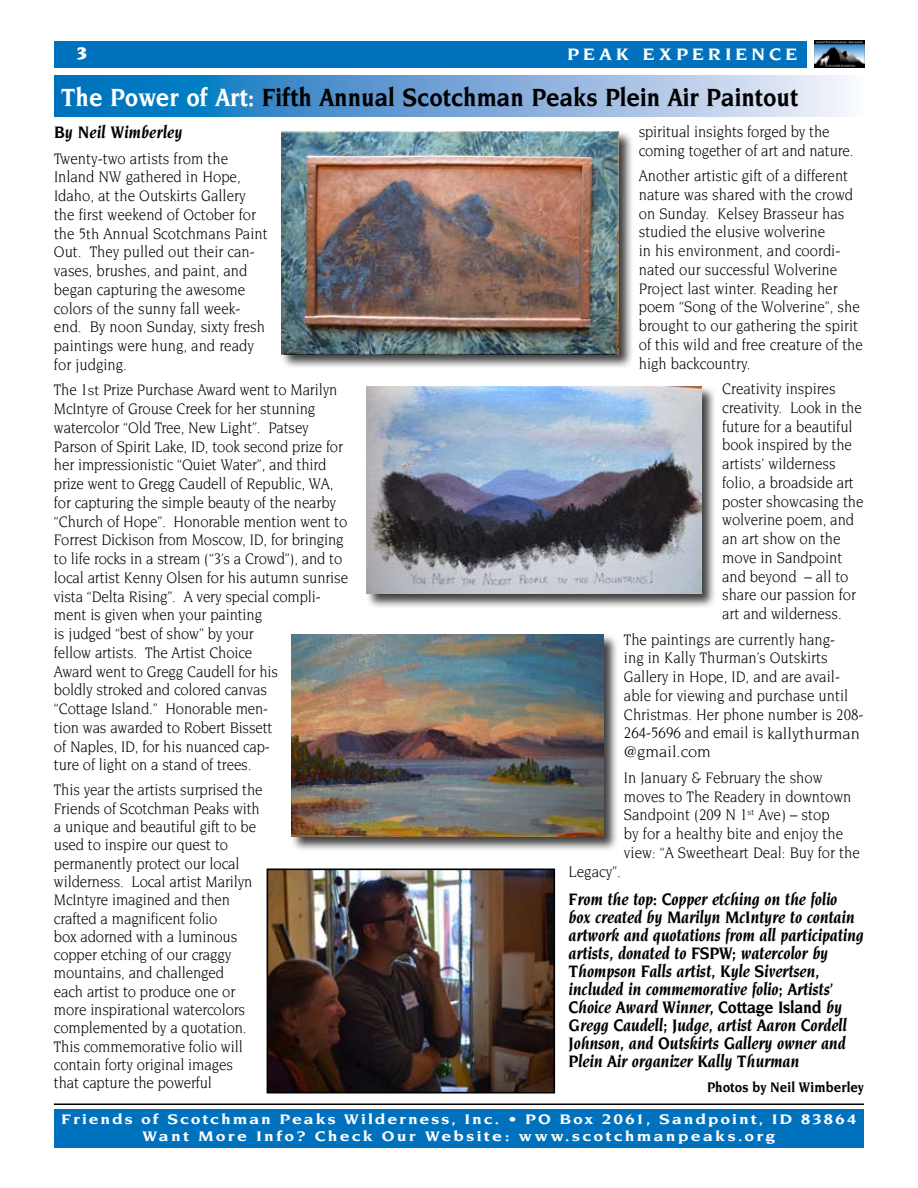
<style>
.page{position:relative;width:918px;height:1188px;background:#fff}
.page>*{position:absolute;margin:0;border:0;box-sizing:border-box;transform-origin:0 0}
.t1{font:700 27px "Novarese";color:#000;scale:.9 1}
.t2{font:italic 700 18px/18px "Novarese";letter-spacing:-.015em;color:#000;scale:.9 1}
.t3{font:700 18px "Novarese";letter-spacing:.195em;color:#fff;scale:1.1 1}
.t4{font:900 18px "Novarese";color:#fff}
.t5{font:16.5px/18.8px "Novarese";letter-spacing:-.01em;color:#000;scale:.9 1}
.t6{font:700 15px/16.5px "Novarese";letter-spacing:.115em;color:#fff;text-align:center;scale:1.18 1}
.t7{font:700 15px "Novarese";letter-spacing:.005em;color:#000;scale:.9 1}
.s1{color:#fff}
.s2{font-size:15px}
.s3{font-style:normal}
</style>
<div class="page">
<div style="left:54px;top:41px;width:752px;height:27px;background:#0071bc"></div>
<img style="left:814px;top:41px;width:50px;height:27px">
<hr style="left:54px;top:1103px;width:810px;height:2px;background:#000">
<div style="left:54px;top:1109px;width:810px;height:39px;background:#0071bc"></div>
<svg style="left:54px;top:76px;width:795px;height:40px;background:#6fa7d7"></svg>
<div style="left:280px;top:130px;width:353px;height:239px;background:#000;opacity:.75"></div>
<img style="left:282px;top:132px;width:337px;height:222px">
<div style="left:365px;top:385px;width:352px;height:224px;background:#000;opacity:.75"></div>
<img style="left:367px;top:387px;width:335px;height:207px">
<img style="left:270px;top:872px;width:282px;height:218px">
<div style="left:267px;top:869px;width:288px;height:224px;border:2px solid #000"></div>
<div style="left:290px;top:633px;width:328px;height:219px;background:#000;opacity:.75"></div>
<img style="left:292px;top:634px;width:312px;height:203px">
<p class="t4" style="left:77px;top:43px;width:12px">3</p>
<p class="t3" style="left:567px;top:44px;width:211px">Peak Experience</p>
<h1 class="t1" style="left:61px;top:82px;width:821px"><span class="s1">The Power of Art:</span> Fifth Annual Scotchman Peaks Plein Air Paintout</h1>
<p class="t2" style="left:54px;top:123px;width:144px">By Neil Wimberley</p>
<p class="t5" style="left:54px;top:149px;width:239px">Twenty-two artists from the<br>Inland NW gathered in Hope,<br>Idaho, at the Outskirts Gallery the first weekend of October for the 5<span class="s2">th</span> Annual Scotchmans Paint<br>Out. They pulled out their can&shy;vases, brushes, and paint, and began capturing the awesome colors of the sunny fall week&shy;end. By noon Sunday, sixty fresh paintings were hung, and ready for judging.</p>
<p class="t5" style="left:54px;top:381px;width:328px">The 1<span class="s2">st</span> Prize Purchase Award went to Marilyn McIntyre of Grouse Creek for her stunning watercolor “Old Tree, New Light”. Patsey Parson of Spirit Lake, ID, took second prize for her impressionistic “Quiet Water”, and third prize went to Gregg Caudell of Republic, WA, for capturing the simple beauty of the nearby “Church of Hope”. Honorable mention went to Forrest Dickison from Moscow, ID, for bringing to life rocks in a stream (“3’s a Crowd”), and to local artist Kenny Olsen for his autumn sunrise vista “Delta Rising”. A very special compli&shy;ment is given when your painting<br>is judged “best of show” by your<br>fellow artists. The Artist Choice<br>Award went to Gregg Caudell for his<br>boldly stroked and colored canvas<br>“Cottage Island.” Honorable men-<br>tion was awarded to Robert Bissett<br>of Naples, ID, for his nuanced cap-<br>ture of light on a stand of trees.</p>
<p class="t5" style="left:54px;top:781px;width:233px;line-height:18.3px">This year the artists surprised the<br>Friends of Scotchman Peaks with a unique and beautiful gift to be used to inspire our quest to permanently protect our local wilderness. Local artist Marilyn<br>McIntyre imagined and then crafted a magnificent folio<br>box adorned with a luminous copper etching of our craggy mountains, and challenged<br>each artist to produce one or more inspirational watercolors complemented by a quotation.<br>This commemorative folio will contain forty original images<br>that capture the powerful</p>
<p class="t5" style="left:639px;top:123px;width:240px;line-height:18.3px">spiritual insights forged by the coming together of art and nature.</p>
<p class="t5" style="left:639px;top:166px;width:251px">Another artistic gift of a different nature was shared with the crowd on Sunday. Kelsey Brasseur has studied the elusive wolverine<br>in his environment, and coordi&shy;nated our successful Wolverine<br>Project last winter. Reading her poem “Song of the Wolverine”, she brought to our gathering the spirit of this wild and free creature of the high backcountry.</p>
<p class="t5" style="left:722px;top:379px;width:158px">Creativity inspires creativity. Look in the future for a beautiful book inspired by the artists’ wilderness folio, a broadside art poster showcasing the wolverine poem, and an art show on the move in Sandpoint and beyond – all to share our passion for art and wilderness.</p>
<p class="t5" style="left:624px;top:630px;width:268px">The paintings are currently hang-<br>ing in Kally Thurman’s Outskirts<br>Gallery in Hope, ID, and are avail&shy;able for viewing and purchase until<br>Christmas. Her phone number is 208-<br>264-5696 and email is kallythurman @gmail.com</p>
<p class="t5" style="left:624px;top:768px;width:264px">In January &amp; February the show moves to The Readery in downtown<br>Sandpoint (209 N 1<sup>st</sup> Ave) – stop<br>by for a healthy bite and enjoy the view: “A Sweetheart Deal: Buy for the</p>
<p class="t5" style="left:569px;top:862px;width:60px">Legacy”.</p>
<p class="t2" style="left:569px;top:890px;width:330px">From the top: Copper etching on the folio<br>box created by Marilyn McIntyre to contain artwork and quotations from all participating artists, donated to FSPW; watercolor by Thompson Falls artist, Kyle Sivertsen, included in commemorative folio; Artists’ Choice Award Winner, <span class="s3">Cottage Island</span> by Gregg Caudell; Judge, artist Aaron Cordell Johnson, and Outskirts Gallery owner and Plein Air organizer Kally Thurman</p>
<p class="t7" style="left:707px;top:1078px;width:176px">Photos by Neil Wimberley</p>
<p class="t6" style="left:61px;top:1111px;width:676px">Friends of Scotchman Peaks Wilderness, Inc. • PO Box 2061, Sandpoint, ID 83864<br>Want More Info? Check Our Website: www.scotchmanpeaks.org</p>
</div>
